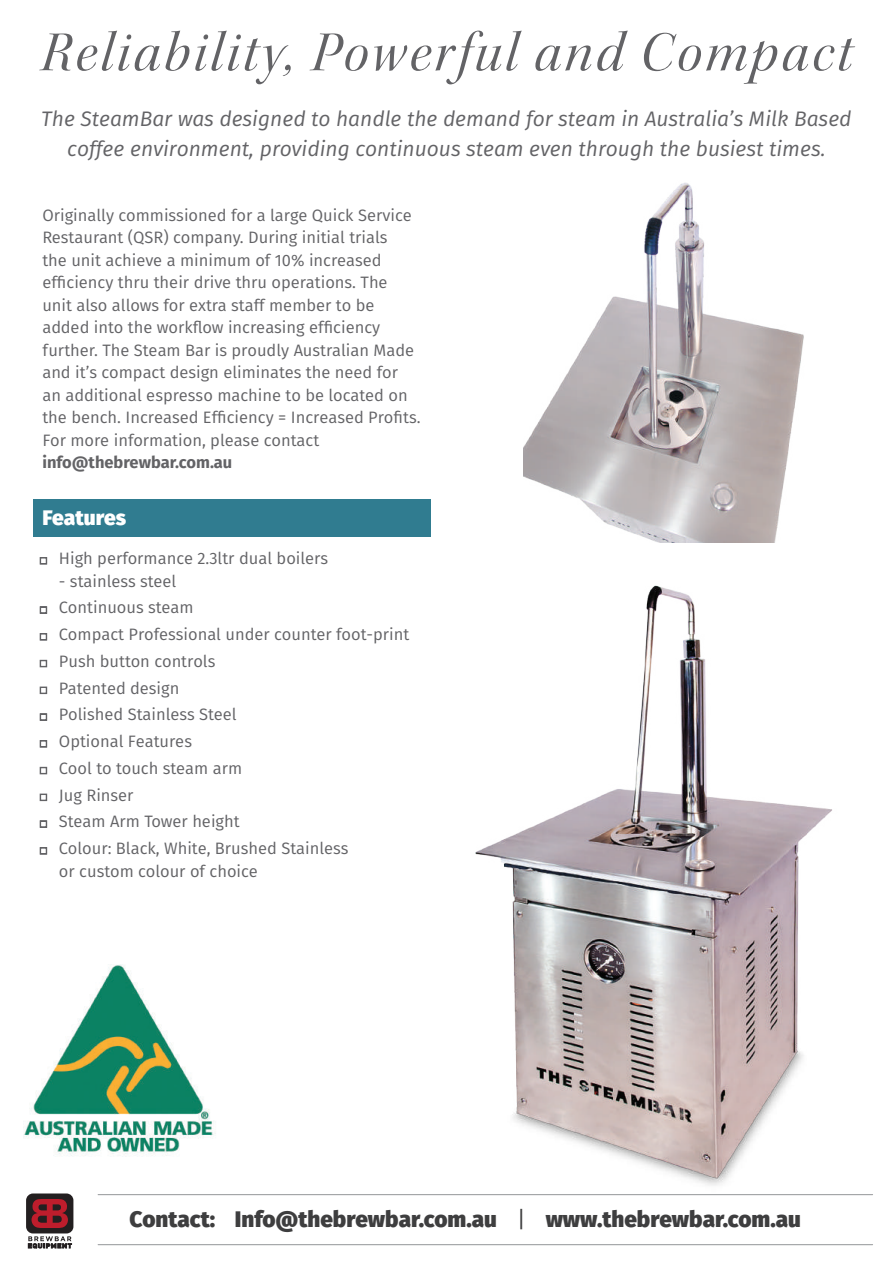
<style>
.page{position:relative;width:893px;height:1263px;background:#fff}
.page>*{position:absolute;margin:0;border:0;box-sizing:border-box;transform-origin:0 0}
.t1{font:57px "Kepler Std It Disp";letter-spacing:.06em;color:#636366}
.t2{font:800 22.5px "Fira Sans";color:#3e3e3f}
.t3{font:italic 21px/30px "Fira Sans";color:#636366;text-align:center}
.t4{font:800 21px "Fira Sans";color:#fff}
.t5{font:16.5px/22.5px "Fira Sans";color:#636366}
.t6{font:700 16.5px "Fira Sans";color:#636366}
.s1{font-weight:400}
</style>
<div class="page">
<img style="left:430px;top:514px;width:402px;height:672px">
<div style="left:33px;top:499px;width:397px;height:38px;background:#307c90"></div>
<div style="left:26px;top:1193px;width:47px;height:40px;background:#231f20;border-radius:7px"></div>
<svg style="left:32px;top:1199px;width:36px;height:29px"></svg>
<svg style="left:28px;top:1236px;width:44px;height:12px"></svg>
<hr style="left:98px;top:1194px;width:775px;height:1px;background:#939598">
<hr style="left:98px;top:1244px;width:775px;height:1px;background:#939598">
<img style="left:523px;top:182px;width:302px;height:361px">
<img style="left:24px;top:964px;width:192px;height:193px">
<h1 class="t1" style="left:41px;top:20px;width:813px">Reliability, Powerful and Compact</h1>
<p class="t3" style="left:41px;top:104px;width:812px">The SteamBar was designed to handle the demand for steam in Australia’s Milk Based coffee environment, providing continuous steam even through the busiest times.</p>
<p class="t5" style="left:42px;top:204px;width:380px">Originally commissioned for a large Quick Service Restaurant (QSR) company. During initial trials<br>the unit achieve a minimum of 10% increased efficiency thru their drive thru operations. The unit also allows for extra staff member to be added into the workflow increasing efficiency further. The Steam Bar is proudly Australian Made and it’s compact design eliminates the need for an additional espresso machine to be located on the bench. Increased Efficiency = Increased Profits.<br>For more information, please contact</p>
<p class="t6" style="left:42px;top:449px;width:191px">info@thebrewbar.com.au</p>
<p class="t4" style="left:42px;top:502px;width:85px">Features</p>
<p class="t5" style="left:59px;top:547px;width:271px">High performance 2.3ltr dual boilers</p>
<p class="t5" style="left:59px;top:567px;width:352px;line-height:26.7px">- stainless steel<br>Continuous steam<br>Compact Professional under counter foot-print<br>Push button controls<br>Patented design<br>Polished Stainless Steel<br>Optional Features<br>Cool to touch steam arm<br>Jug Rinser<br>Steam Arm Tower height<br>Colour: Black, White, Brushed Stainless</p>
<p class="t5" style="left:59px;top:859px;width:201px">or custom colour of choice</p>
<h2 class="t2" style="left:130px;top:1203px;width:673px">Contact: Info@thebrewbar.com.au <span class="s1">|</span> www.thebrewbar.com.au</h2>
</div>
